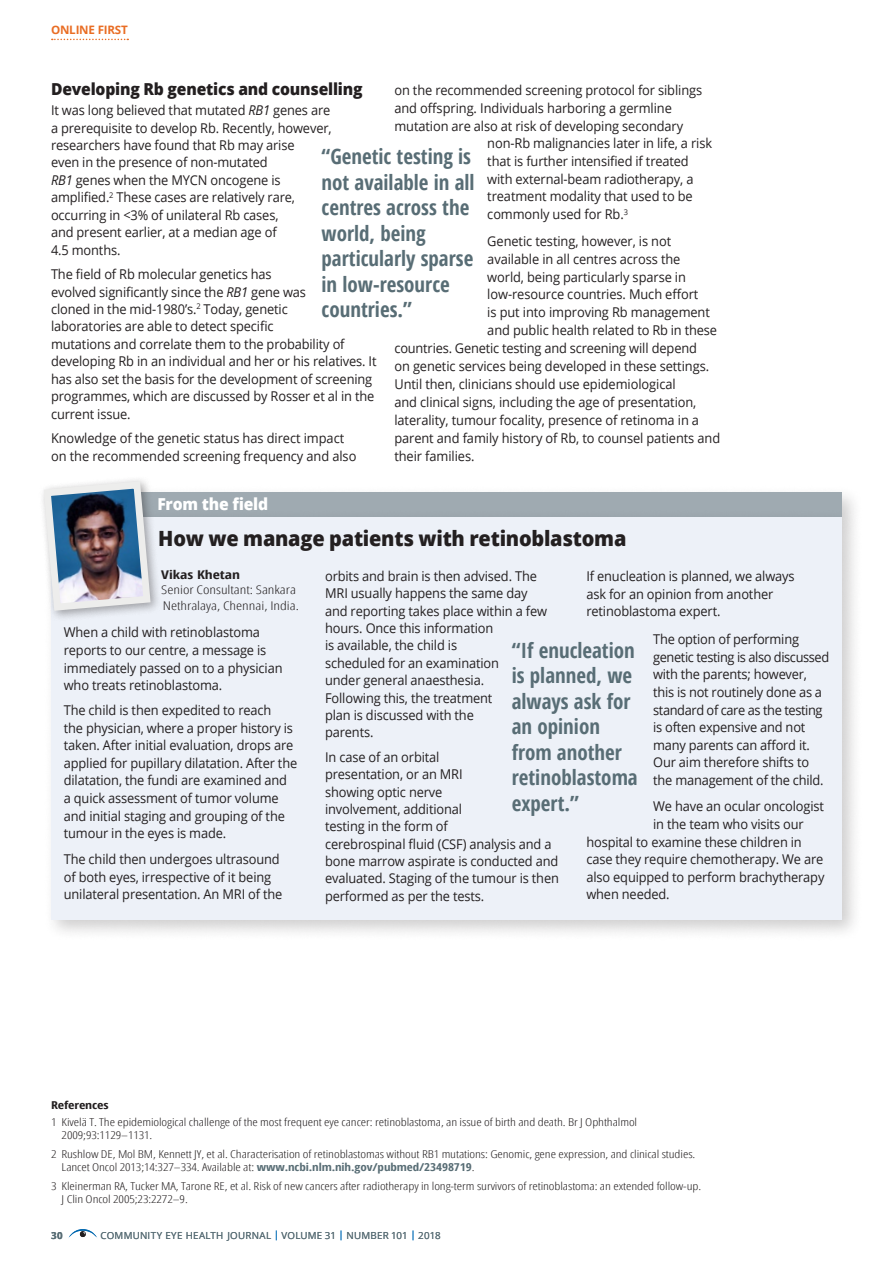
<style>
.page{position:relative;width:893px;height:1263px;background:#fff}
.page>*{position:absolute;margin:0;border:0;box-sizing:border-box;transform-origin:0 0}
.t1{font:700 21px/25.5px "Open Sans Condensed";color:#586d75}
.t2{font:800 21px "Open Sans";letter-spacing:-.01em;color:#231f20;scale:.95 1}
.t3{font:800 16.5px "Open Sans";letter-spacing:-.01em;color:#231f20;scale:.95 1}
.t4{font:800 16.5px "Open Sans";letter-spacing:-.01em;color:#fff;scale:.95 1}
.t5{font:13.5px/17.4px "Open Sans";letter-spacing:-.01em;color:#231f20;scale:.95 1}
.t6{font:300 12px/15.3px "Open Sans Condensed";color:#231f20;scale:1.3 1}
.t7{font:700 12px "Open Sans Condensed";color:#231f20;scale:1.3 1}
.t8{font:700 11.7px "Open Sans";letter-spacing:-.02em;color:#e96d24}
.t9{font:300 10.8px/14px "Open Sans Condensed";letter-spacing:-.005em;color:#231f20;scale:1.27 1}
.t10{font:700 10.8px "Open Sans Condensed";letter-spacing:-.01em;color:#231f20;scale:1.28 1}
.t11{font:9.75px "Open Sans";letter-spacing:.025em;color:#586d75}
.t12{font:700 9.75px "Open Sans";color:#586d75}
.s1{font-style:italic}
.s2{font-weight:700;color:#586d75}
.s3{color:#006cb7}
</style>
<div class="page">
<svg style="left:68px;top:1229px;width:29px;height:9px"></svg>
<svg style="left:52px;top:39px;width:76px;height:1px"></svg>
<div style="left:51px;top:492px;width:791px;height:26px;background:#9faab1"></div>
<div style="left:43px;top:510px;width:821px;height:432px;background:#231f20;opacity:.22"></div>
<div style="left:51px;top:518px;width:791px;height:402px;background:#edf1f8"></div>
<div style="left:38px;top:476px;width:124px;height:146px;background:#231f20;opacity:.39"></div>
<img style="left:40px;top:478px;width:114px;height:136px">
<p class="t8" style="left:51px;top:22px;width:78px">ONLINE FIRST</p>
<p class="t3" style="left:51px;top:76px;width:330px">Developing Rb genetics and counselling</p>
<p class="t5" style="left:51px;top:101px;width:297px">It was long believed that mutated <span class="s1">RB1</span> genes are a prerequisite to develop Rb. Recently, however, researchers have found that Rb may arise<br>even in the presence of non-mutated<br><span class="s1">RB1</span> genes when the MYCN oncogene is amplified.<sup>2</sup> These cases are relatively rare, occurring in &lt;3% of unilateral Rb cases,<br>and present earlier, at a median age of<br>4.5 months.</p>
<p class="t5" style="left:51px;top:265px;width:344px">The field of Rb molecular genetics has<br>evolved significantly since the <span class="s1">RB1</span> gene was<br>cloned in the mid-1980’s.<sup>2</sup> Today, genetic<br>laboratories are able to detect specific<br>mutations and correlate them to the probability of developing Rb in an individual and her or his relatives. It has also set the basis for the development of screening programmes, which are discussed by Rosser et al in the current issue.</p>
<p class="t5" style="left:51px;top:429px;width:323px">Knowledge of the genetic status has direct impact on the recommended screening frequency and also</p>
<p class="t5" style="left:394px;top:81px;width:325px">on the recommended screening protocol for siblings</p>
<p class="t5" style="left:394px;top:99px;width:294px">and offspring. Individuals harboring a germline</p>
<p class="t5" style="left:394px;top:117px;width:305px">mutation are also at risk of developing secondary</p>
<p class="t5" style="left:487px;top:134px;width:238px">non-Rb malignancies later in life, a risk</p>
<p class="t5" style="left:487px;top:152px;width:214px">that is further intensified if treated</p>
<p class="t5" style="left:487px;top:170px;width:218px">with external-beam radiotherapy, a</p>
<p class="t5" style="left:487px;top:187px;width:218px">treatment modality that used to be</p>
<p class="t5" style="left:487px;top:205px;width:150px">commonly used for Rb.<sup>3</sup></p>
<p class="t5" style="left:487px;top:232px;width:195px">Genetic testing, however, is not</p>
<p class="t5" style="left:487px;top:250px;width:205px">available in all centres across the</p>
<p class="t5" style="left:487px;top:268px;width:211px">world, being particularly sparse in</p>
<p class="t5" style="left:487px;top:285px;width:224px">low-resource countries. Much effort</p>
<p class="t5" style="left:487px;top:303px;width:236px">is put into improving Rb management</p>
<p class="t5" style="left:487px;top:321px;width:243px">and public health related to Rb in these</p>
<p class="t5" style="left:394px;top:339px;width:320px">countries. Genetic testing and screening will depend</p>
<p class="t5" style="left:394px;top:357px;width:333px">on genetic services being developed in these settings.</p>
<p class="t5" style="left:394px;top:375px;width:298px">Until then, clinicians should use epidemiological</p>
<p class="t5" style="left:394px;top:393px;width:319px">and clinical signs, including the age of presentation,</p>
<p class="t5" style="left:394px;top:411px;width:322px">laterality, tumour focality, presence of retinoma in a</p>
<p class="t5" style="left:394px;top:429px;width:344px">parent and family history of Rb, to counsel patients and</p>
<p class="t5" style="left:394px;top:447px;width:86px">their families.</p>
<h1 class="t1" style="left:322px;top:144px;width:154px">“Genetic testing is not available in all centres across the world, being particularly sparse in low-resource countries.”</h1>
<p class="t4" style="left:157px;top:492px;width:118px">From the field</p>
<h1 class="t2" style="left:158px;top:522px;width:494px">How we manage patients with retinoblastoma</h1>
<p class="t7" style="left:161px;top:566px;width:62px">Vikas Khetan</p>
<p class="t6" style="left:161px;top:582px;width:107px">Senior Consultant: Sankara<br>Nethralaya, Chennai, India.</p>
<p class="t5" style="left:64px;top:623px;width:232px">When a child with retinoblastoma reports to our centre, a message is immediately passed on to a physician who treats retinoblastoma.</p>
<p class="t5" style="left:64px;top:701px;width:247px">The child is then expedited to reach<br>the physician, where a proper history is taken. After initial evaluation, drops are applied for pupillary dilatation. After the dilatation, the fundi are examined and a quick assessment of tumor volume and initial staging and grouping of the tumour in the eyes is made.</p>
<p class="t5" style="left:64px;top:850px;width:232px">The child then undergoes ultrasound of both eyes, irrespective of it being unilateral presentation. An MRI of the</p>
<p class="t5" style="left:325px;top:567px;width:235px">orbits and brain is then advised. The<br>MRI usually happens the same day and reporting takes place within a few hours. Once this information<br>is available, the child is<br>scheduled for an examination<br>under general anaesthesia.<br>Following this, the treatment<br>plan is discussed with the<br>parents.</p>
<p class="t5" style="left:325px;top:748px;width:248px">In case of an orbital<br>presentation, or an MRI<br>showing optic nerve<br>involvement, additional<br>testing in the form of<br>cerebrospinal fluid (CSF) analysis and a bone marrow aspirate is conducted and evaluated. Staging of the tumour is then performed as per the tests.</p>
<p class="t5" style="left:586px;top:567px;width:221px">If enucleation is planned, we always ask for an opinion from another retinoblastoma expert.</p>
<p class="t5" style="left:653px;top:630px;width:187px">The option of performing genetic testing is also discussed with the parents; however, this is not routinely done as a standard of care as the testing is often expensive and not many parents can afford it.<br>Our aim therefore shifts to the management of the child.</p>
<p class="t5" style="left:653px;top:797px;width:181px">We have an ocular oncologist</p>
<p class="t5" style="left:653px;top:815px;width:160px">in the team who visits our</p>
<p class="t5" style="left:586px;top:832px;width:228px">hospital to examine these children in</p>
<p class="t5" style="left:586px;top:850px;width:251px">case they require chemotherapy. We are</p>
<p class="t5" style="left:586px;top:868px;width:252px">also equipped to perform brachytherapy</p>
<p class="t5" style="left:586px;top:885px;width:89px">when needed.</p>
<h1 class="t1" style="left:512px;top:637px;width:128px">“If enucleation is planned, we always ask for an opinion from another retinoblastoma expert.”</h1>
<p class="t10" style="left:51px;top:1097px;width:47px">References</p>
<p class="t9" style="left:62px;top:1114px;width:455px;text-indent:-11px">1 Kivelä T. The epidemiological challenge of the most frequent eye cancer: retinoblastoma, an issue of birth and death. Br J Ophthalmol<br>2009;93:1129–1131.</p>
<p class="t9" style="left:62px;top:1146px;width:500px;text-indent:-11px">2 Rushlow DE, Mol BM, Kennett JY, et al. Characterisation of retinoblastomas without RB1 mutations: Genomic, gene expression, and clinical studies.<br>Lancet Oncol 2013;14:327–334. Available at: <span class="s2">www.ncbi.nlm.nih.gov/pubmed/23498719</span>.</p>
<p class="t9" style="left:62px;top:1178px;width:505px;text-indent:-11px">3 Kleinerman RA, Tucker MA, Tarone RE, et al. Risk of new cancers after radiotherapy in long-term survivors of retinoblastoma: an extended follow-up.<br>J Clin Oncol 2005;23:2272–9.</p>
<p class="t12" style="left:51px;top:1228px;width:13px">30</p>
<p class="t11" style="left:101px;top:1228px;width:341px">COMMUNITY EYE HEALTH JOURNAL <span class="s3">|</span> VOLUME 31 <span class="s3">|</span> NUMBER 101 <span class="s3">|</span> 2018</p>
</div>
